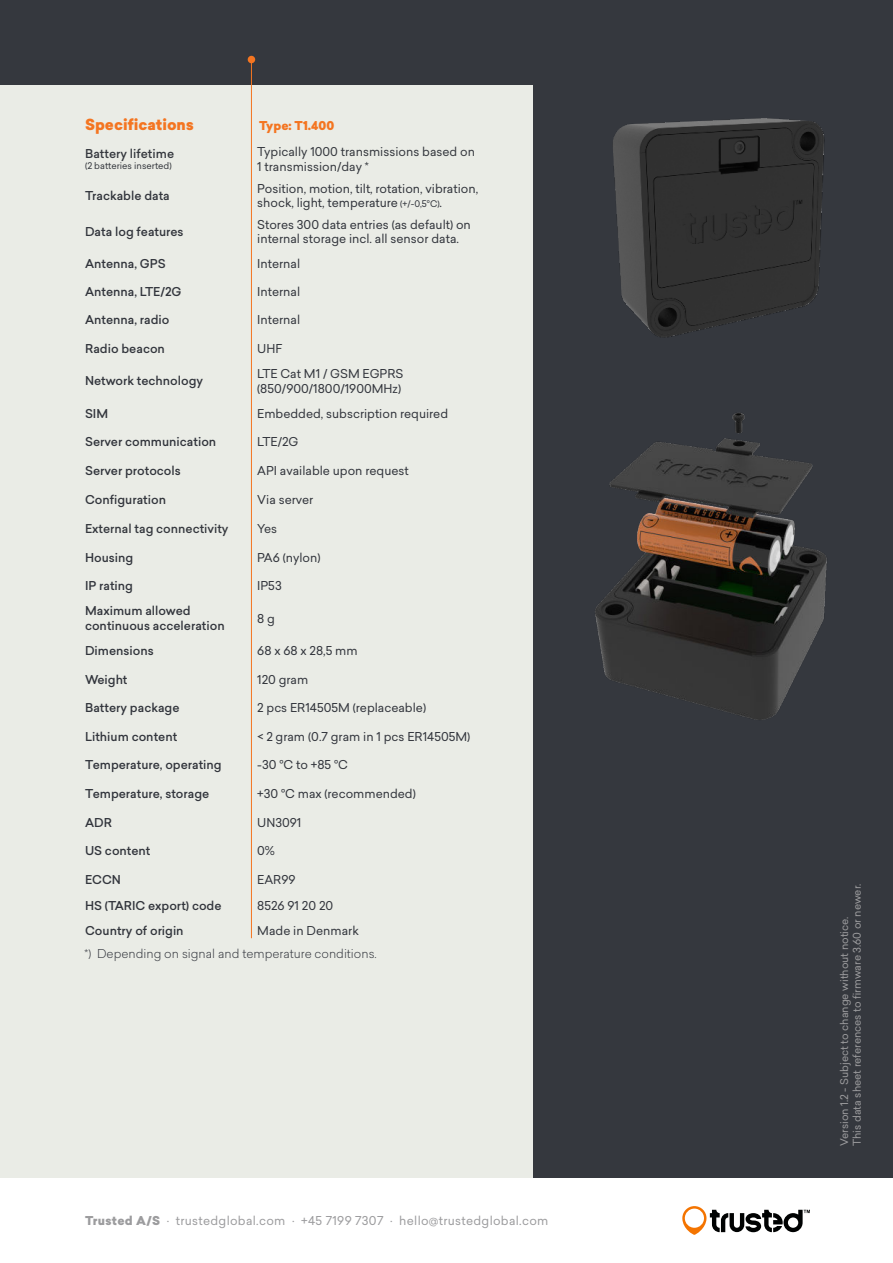
<style>
.page{position:relative;width:893px;height:1263px;background:#fff}
.page>*{position:absolute;margin:0;border:0;box-sizing:border-box;transform-origin:0 0}
.t1{font:900 15px "Sailec";color:#f47521}
.t2{font:12px/14.4px "Sailec";color:#32353c}
.t3{font:500 12px/14.4px "Sailec";color:#32353c}
.t4{font:12px "Sailec";letter-spacing:.025em;color:#9c9c9e}
.t5{font:12px/14.4px "Sailec";color:#35383e}
.t6{font:300 12px "Sailec";color:#32353c}
.t7{font:500 12px "Sailec";color:#35383e}
.t8{font:900 12px "Sailec";color:#f47521}
.t9{font:10.5px/12.6px "Sailec";color:#9c9c9e}
.t10{font:9px "Sailec";color:#35383e}
.s1{font-size:9px}
.s2{font-weight:900}
</style>
<div class="page">
<div style="left:0;top:0;width:893px;height:1178px;background:#35383e"></div>
<div style="left:0;top:85px;width:533px;height:1093px;background:#eaece6"></div>
<svg style="left:682px;top:1206px;width:128px;height:29px"></svg>
<hr style="left:251px;top:85px;width:1px;height:853px;background:#f47521">
<svg style="left:251px;top:63px;width:1px;height:22px"></svg>
<div style="left:248px;top:56px;width:7px;height:7px;background:#f47521;border-radius:50%"></div>
<img style="left:613px;top:118px;width:212px;height:220px">
<img style="left:595px;top:413px;width:232px;height:307px">
<p class="t1" style="left:85px;top:118px;width:110px">Specifications</p>
<p class="t8" style="left:259px;top:120px;width:77px">Type: T1.400</p>
<p class="t7" style="left:85px;top:149px;width:91px">Battery lifetime</p>
<p class="t10" style="left:85px;top:162px;width:88px">(2 batteries inserted)</p>
<p class="t5" style="left:257px;top:146px;width:219px">Typically 1000 transmissions based on<br>1 transmission/day *</p>
<p class="t3" style="left:85px;top:190px;width:86px">Trackable data</p>
<p class="t2" style="left:257px;top:182px;width:222px">Position, motion, tilt, rotation, vibration, shock, light, temperature <span class="s1">(+/-0,5°C)</span>.</p>
<p class="t3" style="left:85px;top:226px;width:100px">Data log features</p>
<p class="t2" style="left:257px;top:218px;width:215px">Stores 300 data entries (as default) on internal storage incl. all sensor data.</p>
<p class="t3" style="left:85px;top:257px;width:82px">Antenna, GPS</p>
<p class="t2" style="left:257px;top:257px;width:44px">Internal</p>
<p class="t3" style="left:85px;top:285px;width:98px">Antenna, LTE/2G</p>
<p class="t2" style="left:257px;top:285px;width:44px">Internal</p>
<p class="t3" style="left:85px;top:314px;width:86px">Antenna, radio</p>
<p class="t2" style="left:257px;top:314px;width:44px">Internal</p>
<p class="t3" style="left:85px;top:343px;width:81px">Radio beacon</p>
<p class="t2" style="left:257px;top:343px;width:27px">UHF</p>
<p class="t3" style="left:85px;top:375px;width:120px">Network technology</p>
<p class="t2" style="left:257px;top:368px;width:148px">LTE Cat M1 / GSM EGPRS (850/900/1800/1900MHz)</p>
<p class="t3" style="left:85px;top:407px;width:25px">SIM</p>
<p class="t2" style="left:257px;top:407px;width:192px">Embedded, subscription required</p>
<p class="t3" style="left:85px;top:436px;width:133px">Server communication</p>
<p class="t2" style="left:257px;top:436px;width:43px">LTE/2G</p>
<p class="t3" style="left:85px;top:464px;width:97px">Server protocols</p>
<p class="t2" style="left:257px;top:464px;width:153px">API available upon request</p>
<p class="t3" style="left:85px;top:493px;width:83px">Configuration</p>
<p class="t2" style="left:257px;top:493px;width:58px">Via server</p>
<p class="t7" style="left:85px;top:524px;width:145px">External tag connectivity</p>
<p class="t5" style="left:257px;top:523px;width:21px">Yes</p>
<p class="t3" style="left:85px;top:551px;width:50px">Housing</p>
<p class="t2" style="left:257px;top:551px;width:65px">PA6 (nylon)</p>
<p class="t3" style="left:85px;top:580px;width:49px">IP rating</p>
<p class="t2" style="left:257px;top:580px;width:26px">IP53</p>
<p class="t3" style="left:85px;top:605px;width:141px">Maximum allowed continuous acceleration</p>
<p class="t2" style="left:257px;top:612px;width:19px">8 g</p>
<p class="t3" style="left:85px;top:645px;width:70px">Dimensions</p>
<p class="t2" style="left:257px;top:645px;width:102px">68 x 68 x 28,5 mm</p>
<p class="t3" style="left:85px;top:673px;width:44px">Weight</p>
<p class="t2" style="left:257px;top:673px;width:53px">120 gram</p>
<p class="t3" style="left:85px;top:702px;width:96px">Battery package</p>
<p class="t2" style="left:257px;top:702px;width:170px">2 pcs ER14505M (replaceable)</p>
<p class="t3" style="left:85px;top:730px;width:94px">Lithium content</p>
<p class="t2" style="left:257px;top:730px;width:215px">&lt; 2 gram (0.7 gram in 1 pcs ER14505M)</p>
<p class="t3" style="left:85px;top:759px;width:138px">Temperature, operating</p>
<p class="t2" style="left:257px;top:759px;width:92px">-30 °C to +85 °C</p>
<p class="t3" style="left:85px;top:788px;width:126px">Temperature, storage</p>
<p class="t2" style="left:257px;top:788px;width:160px">+30 °C max (recommended)</p>
<p class="t3" style="left:85px;top:816px;width:29px">ADR</p>
<p class="t2" style="left:257px;top:816px;width:46px">UN3091</p>
<p class="t3" style="left:85px;top:845px;width:67px">US content</p>
<p class="t2" style="left:257px;top:845px;width:19px">0%</p>
<p class="t3" style="left:85px;top:874px;width:37px">ECCN</p>
<p class="t2" style="left:257px;top:874px;width:40px">EAR99</p>
<p class="t3" style="left:85px;top:900px;width:138px">HS (TARIC export) code</p>
<p class="t2" style="left:257px;top:900px;width:77px">8526 91 20 20</p>
<p class="t3" style="left:85px;top:924px;width:100px">Country of origin</p>
<p class="t2" style="left:257px;top:924px;width:103px">Made in Denmark</p>
<p class="t6" style="left:85px;top:948px;width:294px">*) Depending on signal and temperature conditions.</p>
<p class="t4" style="left:85px;top:1215px;width:465px"><span class="s2">Trusted A/S</span> · trustedglobal.com · +45 7199 7307 · hello@trustedglobal.com</p>
<p class="t9" style="left:839px;top:1146px;width:263px;rotate:-90deg">Version 1.2 - Subject to change without notice.<br>This data sheet references to firmware 3.60 or newer.</p>
</div>
